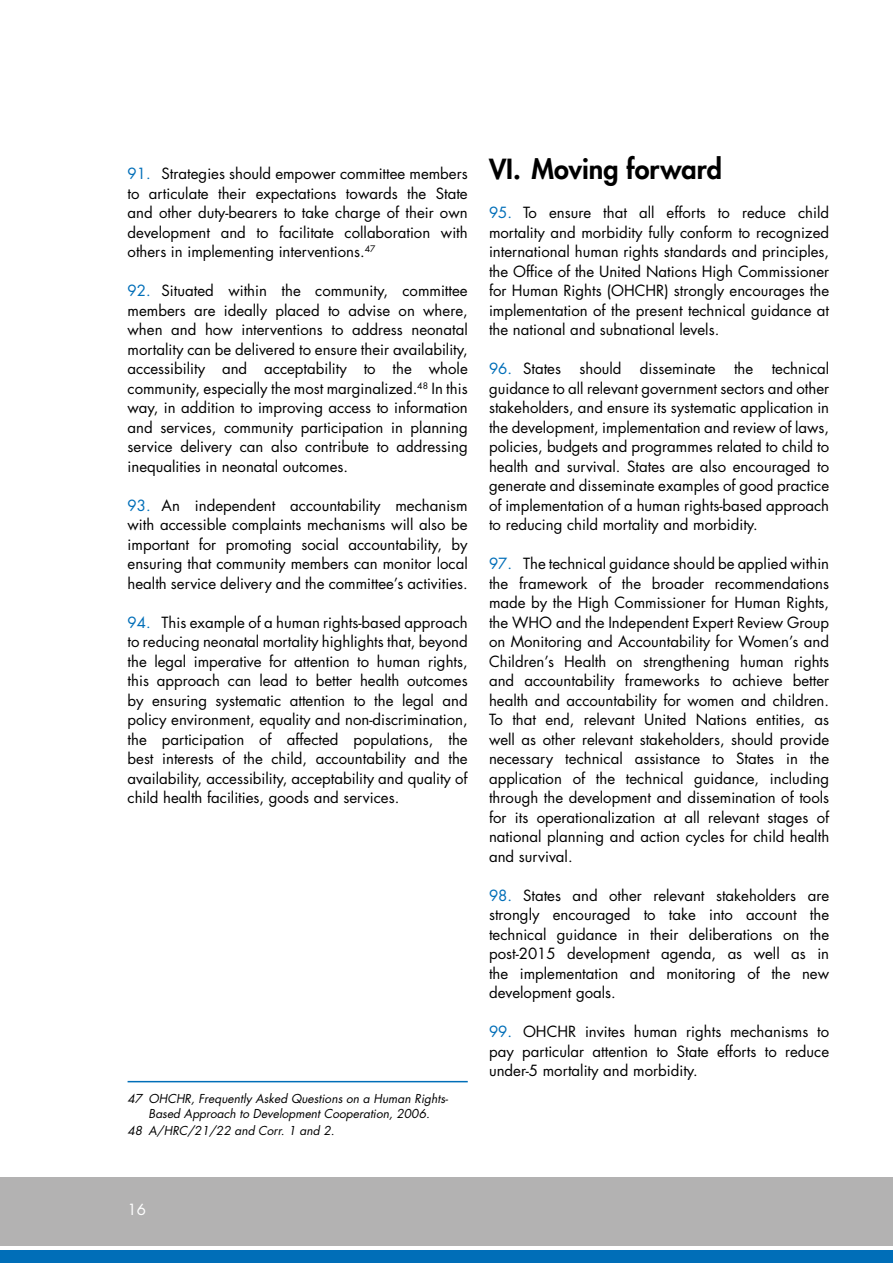
<style>
.page{position:relative;width:893px;height:1263px;background:#fff}
.page>*{position:absolute;margin:0;border:0;box-sizing:border-box;transform-origin:0 0}
.t1{font:800 27px "Futura Std";color:#000}
.t2{font:15px/19.5px "Futura Std";color:#000;text-align:justify}
.t3{font:15px "Futura Std";color:#fff}
.t4{font:italic 12px/14.4px "Futura Std";color:#000;text-align:center}
.s1{color:#006eb8}
</style>
<div class="page">
<div style="left:0;top:1250px;width:893px;height:13px;background:#006eb8"></div>
<div style="left:0;top:1178px;width:893px;height:68px;background:#b3b2b2"></div>
<hr style="left:128px;top:1081px;width:340px;height:1px;background:#006eb8">
<p class="t2" style="left:128px;top:164px;width:342px"><span class="s1">91.</span> Strategies should empower committee members to articulate their expectations towards the State and other duty-bearers to take charge of their own development and to facilitate collaboration with others in implementing interventions.<sup>47</sup></p>
<p class="t2" style="left:128px;top:281px;width:342px"><span class="s1">92.</span> Situated within the community, committee members are ideally placed to advise on where, when and how interventions to address neonatal mortality can be delivered to ensure their availability, accessibility and acceptability to the whole community, especially the most marginalized.<sup>48</sup> In this way, in addition to improving access to information and services, community participation in planning service delivery can also contribute to addressing inequalities in neonatal outcomes.</p>
<p class="t2" style="left:128px;top:495px;width:342px"><span class="s1">93.</span> An independent accountability mechanism with accessible complaints mechanisms will also be important for promoting social accountability, by ensuring that community members can monitor local health service delivery and the committee’s activities.</p>
<p class="t2" style="left:128px;top:612px;width:342px"><span class="s1">94.</span> This example of a human rights-based approach to reducing neonatal mortality highlights that, beyond the legal imperative for attention to human rights, this approach can lead to better health outcomes by ensuring systematic attention to the legal and policy environment, equality and non-discrimination, the participation of affected populations, the best interests of the child, accountability and the availability, accessibility, acceptability and quality of child health facilities, goods and services.</p>
<p class="t4" style="left:128px;top:1092px;width:322px">47 OHCHR, Frequently Asked Questions on a Human Rights-<br>Based Approach to Development Cooperation, 2006.</p>
<p class="t4" style="left:128px;top:1124px;width:208px">48 A/HRC/21/22 and Corr. 1 and 2.</p>
<h1 class="t1" style="left:489px;top:152px;width:234px">VI. Moving forward</h1>
<p class="t2" style="left:489px;top:203px;width:342px"><span class="s1">95.</span> To ensure that all efforts to reduce child mortality and morbidity fully conform to recognized international human rights standards and principles, the Office of the United Nations High Commissioner for Human Rights (OHCHR) strongly encourages the implementation of the present technical guidance at the national and subnational levels.</p>
<p class="t2" style="left:489px;top:359px;width:342px"><span class="s1">96.</span> States should disseminate the technical guidance to all relevant government sectors and other stakeholders, and ensure its systematic application in the development, implementation and review of laws, policies, budgets and programmes related to child to health and survival. States are also encouraged to generate and disseminate examples of good practice of implementation of a human rights-based approach to reducing child mortality and morbidity.</p>
<p class="t2" style="left:489px;top:554px;width:342px"><span class="s1">97.</span> The technical guidance should be applied within the framework of the broader recommendations made by the High Commissioner for Human Rights, the WHO and the Independent Expert Review Group on Monitoring and Accountability for Women’s and Children’s Health on strengthening human rights and accountability frameworks to achieve better health and accountability for women and children.<br>To that end, relevant United Nations entities, as well as other relevant stakeholders, should provide necessary technical assistance to States in the application of the technical guidance, including through the development and dissemination of tools for its operationalization at all relevant stages of national planning and action cycles for child health and survival.</p>
<p class="t2" style="left:489px;top:885px;width:342px"><span class="s1">98.</span> States and other relevant stakeholders are strongly encouraged to take into account the technical guidance in their deliberations on the post-2015 development agenda, as well as in the implementation and monitoring of the new development goals.</p>
<p class="t2" style="left:489px;top:1022px;width:342px"><span class="s1">99.</span> OHCHR invites human rights mechanisms to pay particular attention to State efforts to reduce under-5 mortality and morbidity.</p>
<p class="t3" style="left:128px;top:1200px;width:20px">16</p>
</div>
